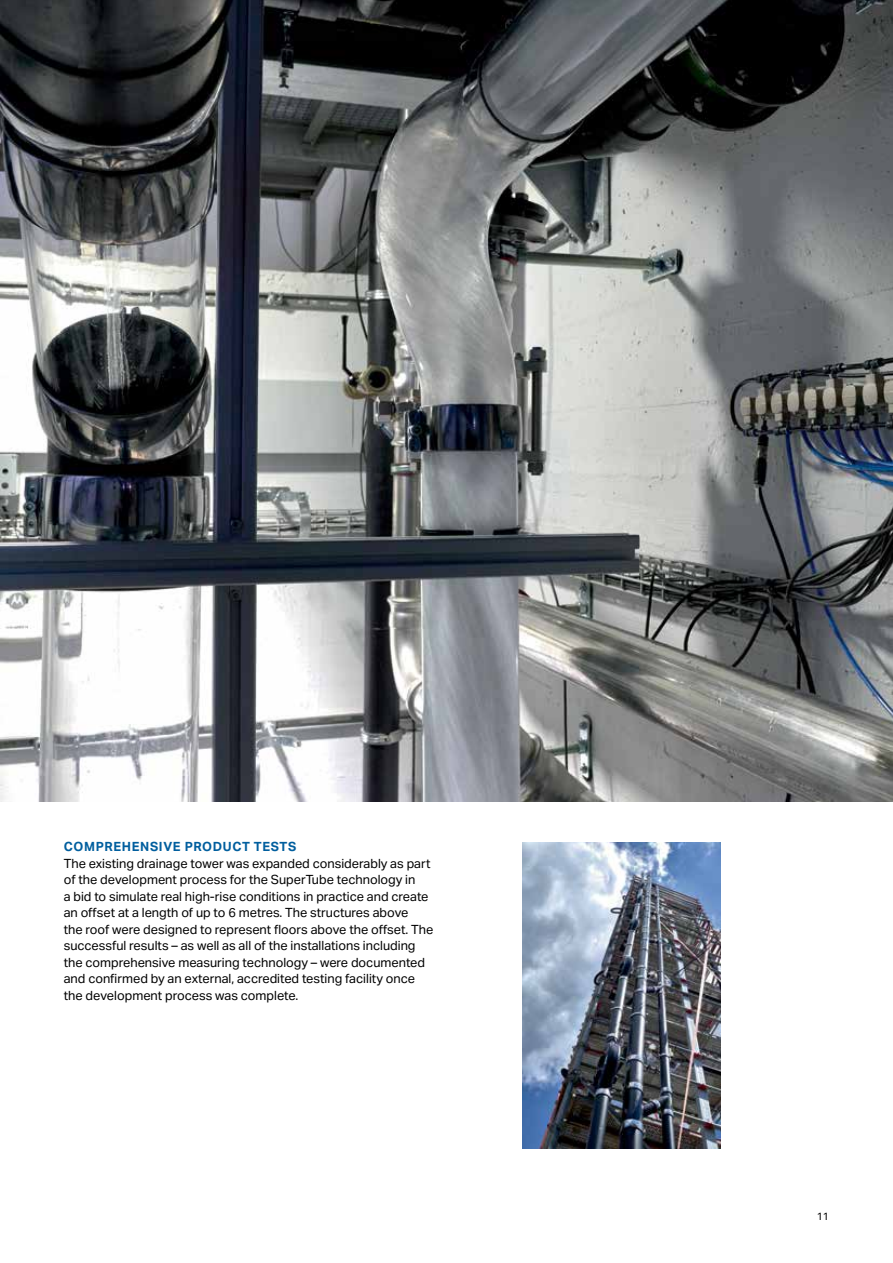
<style>
.page{position:relative;width:893px;height:1263px;background:#fff}
.page>*{position:absolute;margin:0;border:0;box-sizing:border-box;transform-origin:0 0}
.t1{font:12.75px/16.5px "Aktiv Grotesk Geberit";color:#000}
.t2{font:700 12.75px "Aktiv Grotesk Geberit";letter-spacing:.05em;color:#005e9e}
.t3{font:10.5px "Aktiv Grotesk Geberit";color:#000}
</style>
<div class="page">
<img style="left:523px;top:842px;width:197px;height:306px">
<img style="left:0;top:0;width:893px;height:802px">
<p class="t2" style="left:64px;top:839px;width:234px">COMPREHENSIVE PRODUCT TESTS</p>
<p class="t1" style="left:64px;top:855px;width:371px">The existing drainage tower was expanded considerably as part of the development process for the SuperTube technology in<br>a bid to simulate real high-rise conditions in practice and create an offset at a length of up to 6 metres. The structures above<br>the roof were designed to represent floors above the offset. The successful results – as well as all of the installations including the comprehensive measuring technology – were documented and confirmed by an external, accredited testing facility once the development process was complete.</p>
<p class="t3" style="left:817px;top:1210px;width:14px">11</p>
</div>
